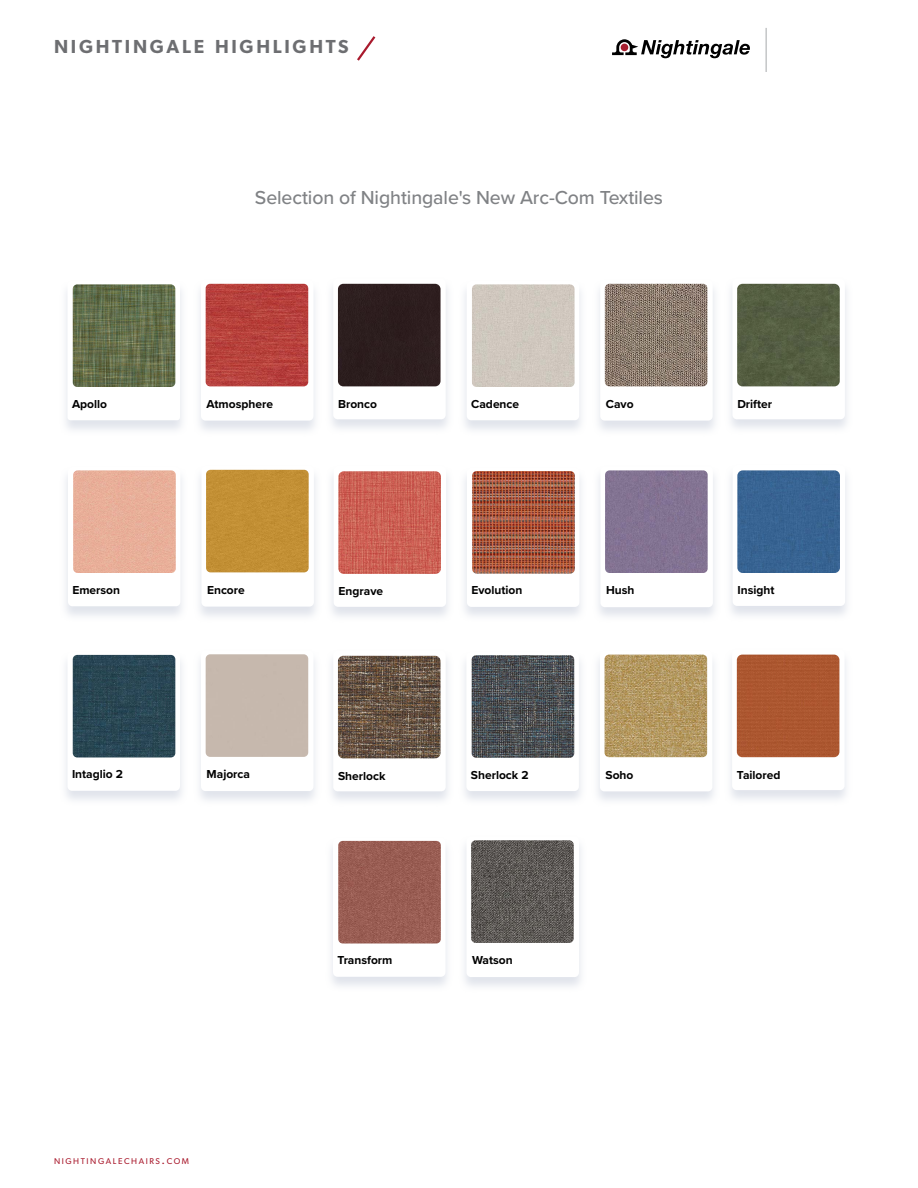
<style>
.page{position:relative;width:918px;height:1188px;background:#fff}
.page>*{position:absolute;margin:0;border:0;box-sizing:border-box;transform-origin:0 0}
.t1{font:500 19.5px "Proxima Nova";letter-spacing:-.005em;color:#808285}
.t2{font:600 18.9px "Gibson";letter-spacing:.145em;color:#6d6e71}
.t3{font:700 12px "Proxima Nova";color:#000101}
.t4{font:8.4px "Gibson";letter-spacing:.185em;color:#a91a2d}
.s1{font-size:12px}
</style>
<div class="page">
<svg style="left:357px;top:36px;width:19px;height:25px"></svg>
<div style="left:59px;top:280px;width:129px;height:156px;background:#d3d8e3;opacity:.69"></div>
<div style="left:68px;top:281px;width:112px;height:139px;background:#fff;border-radius:3px"></div>
<div style="left:60px;top:466px;width:129px;height:156px;background:#d3d8e3;opacity:.69"></div>
<div style="left:68px;top:467px;width:112px;height:139px;background:#fff;border-radius:4px"></div>
<div style="left:458px;top:280px;width:129px;height:156px;background:#d3d8e3;opacity:.69"></div>
<div style="left:467px;top:281px;width:112px;height:139px;background:#fff;border-radius:4px"></div>
<div style="left:459px;top:467px;width:129px;height:156px;background:#d3d8e3;opacity:.69"></div>
<div style="left:467px;top:468px;width:112px;height:139px;background:#fff;border-radius:4px"></div>
<div style="left:193px;top:279px;width:129px;height:157px;background:#d3d8e3;opacity:.69"></div>
<div style="left:201px;top:280px;width:113px;height:141px;background:#fff;border-radius:4px"></div>
<div style="left:193px;top:465px;width:129px;height:157px;background:#d3d8e3;opacity:.69"></div>
<div style="left:201px;top:466px;width:113px;height:141px;background:#fff;border-radius:4px"></div>
<div style="left:592px;top:279px;width:129px;height:157px;background:#d3d8e3;opacity:.69"></div>
<div style="left:600px;top:280px;width:113px;height:141px;background:#fff;border-radius:4px"></div>
<div style="left:592px;top:466px;width:129px;height:157px;background:#d3d8e3;opacity:.69"></div>
<div style="left:600px;top:466px;width:113px;height:141px;background:#fff;border-radius:4px"></div>
<div style="left:325px;top:278px;width:129px;height:157px;background:#d3d8e3;opacity:.69"></div>
<div style="left:333px;top:278px;width:113px;height:141px;background:#fff;border-radius:4px"></div>
<div style="left:325px;top:465px;width:129px;height:157px;background:#d3d8e3;opacity:.69"></div>
<div style="left:334px;top:466px;width:112px;height:141px;background:#fff;border-radius:4px"></div>
<div style="left:724px;top:278px;width:129px;height:157px;background:#d3d8e3;opacity:.69"></div>
<div style="left:732px;top:278px;width:113px;height:141px;background:#fff;border-radius:4px"></div>
<div style="left:724px;top:464px;width:129px;height:158px;background:#d3d8e3;opacity:.69"></div>
<div style="left:733px;top:465px;width:112px;height:141px;background:#fff;border-radius:4px"></div>
<img style="left:73px;top:284px;width:102px;height:103px">
<div style="left:73px;top:470px;width:103px;height:103px;background:#e8af99"></div>
<div style="left:472px;top:284px;width:103px;height:103px;background:#d0c8be"></div>
<img style="left:472px;top:471px;width:103px;height:103px">
<img style="left:206px;top:284px;width:102px;height:102px">
<div style="left:206px;top:470px;width:103px;height:102px;background:#c39035"></div>
<img style="left:605px;top:284px;width:102px;height:102px">
<div style="left:605px;top:470px;width:103px;height:103px;background:#837393"></div>
<div style="left:338px;top:284px;width:103px;height:102px;background:#2d1e1e"></div>
<img style="left:338px;top:471px;width:103px;height:103px">
<img style="left:737px;top:284px;width:103px;height:102px">
<div style="left:737px;top:470px;width:103px;height:103px;background:#386492"></div>
<div style="left:59px;top:651px;width:129px;height:155px;background:#d3d8e3;opacity:.69"></div>
<div style="left:68px;top:651px;width:112px;height:140px;background:#fff;border-radius:4px"></div>
<div style="left:193px;top:650px;width:129px;height:157px;background:#d3d8e3;opacity:.69"></div>
<svg style="left:201px;top:650px;width:113px;height:141px;fill:#c6b8ad"></svg>
<div style="left:325px;top:650px;width:129px;height:157px;background:#d3d8e3;opacity:.69"></div>
<div style="left:333px;top:650px;width:113px;height:141px;background:#fff;border-radius:4px"></div>
<img style="left:73px;top:655px;width:102px;height:103px">
<img style="left:338px;top:656px;width:103px;height:102px">
<div style="left:458px;top:651px;width:129px;height:156px;background:#d3d8e3;opacity:.69"></div>
<div style="left:466px;top:652px;width:113px;height:139px;background:#fff;border-radius:4px"></div>
<div style="left:592px;top:650px;width:129px;height:157px;background:#d3d8e3;opacity:.69"></div>
<div style="left:600px;top:650px;width:112px;height:141px;background:#fff;border-radius:4px"></div>
<div style="left:724px;top:649px;width:129px;height:157px;background:#d3d8e3;opacity:.69"></div>
<div style="left:732px;top:649px;width:113px;height:141px;background:#fff;border-radius:4px"></div>
<img style="left:472px;top:655px;width:102px;height:103px">
<img style="left:605px;top:655px;width:102px;height:102px">
<div style="left:737px;top:655px;width:102px;height:102px;background:#ac5730"></div>
<div style="left:325px;top:837px;width:129px;height:155px;background:#d3d8e3;opacity:.69"></div>
<div style="left:333px;top:837px;width:113px;height:140px;background:#fff;border-radius:4px"></div>
<div style="left:458px;top:836px;width:129px;height:157px;background:#d3d8e3;opacity:.69"></div>
<div style="left:466px;top:836px;width:113px;height:141px;background:#fff;border-radius:4px"></div>
<img style="left:338px;top:841px;width:103px;height:103px">
<img style="left:471px;top:840px;width:103px;height:103px">
<svg style="left:612px;top:39px;width:138px;height:19px"></svg>
<hr style="left:766px;top:28px;width:1px;height:44px;background:#a7a9ac">
<h2 class="t2" style="left:54px;top:36px;width:296px">NIGHTINGALE HIGHLIGHTS</h2>
<p class="t3" style="left:72px;top:395px;width:37px">Apollo</p>
<p class="t3" style="left:72px;top:581px;width:49px">Emerson</p>
<h1 class="t1" style="left:255px;top:183px;width:410px">Selection of Nightingale's New Arc-Com Textiles</h1>
<p class="t3" style="left:207px;top:395px;width:68px">Atmosphere</p>
<p class="t3" style="left:338px;top:395px;width:40px">Bronco</p>
<p class="t3" style="left:207px;top:581px;width:39px">Encore</p>
<p class="t3" style="left:339px;top:582px;width:46px">Engrave</p>
<p class="t3" style="left:471px;top:395px;width:49px">Cadence</p>
<p class="t3" style="left:471px;top:582px;width:52px">Evolution</p>
<p class="t3" style="left:606px;top:395px;width:29px">Cavo</p>
<p class="t3" style="left:606px;top:582px;width:30px">Hush</p>
<p class="t3" style="left:737px;top:395px;width:36px">Drifter</p>
<p class="t3" style="left:738px;top:582px;width:39px">Insight</p>
<p class="t3" style="left:72px;top:765px;width:53px">Intaglio 2</p>
<p class="t3" style="left:207px;top:765px;width:45px">Majorca</p>
<p class="t3" style="left:338px;top:767px;width:49px">Sherlock</p>
<p class="t3" style="left:471px;top:766px;width:59px">Sherlock 2</p>
<p class="t3" style="left:606px;top:766px;width:29px">Soho</p>
<p class="t3" style="left:737px;top:766px;width:45px">Tailored</p>
<p class="t4" style="left:54px;top:1156px;width:137px">NIGHTINGALECHAIRS<span class="s1">.</span>COM</p>
<p class="t3" style="left:338px;top:951px;width:57px">Transform</p>
<p class="t3" style="left:472px;top:951px;width:42px">Watson</p>
</div>
